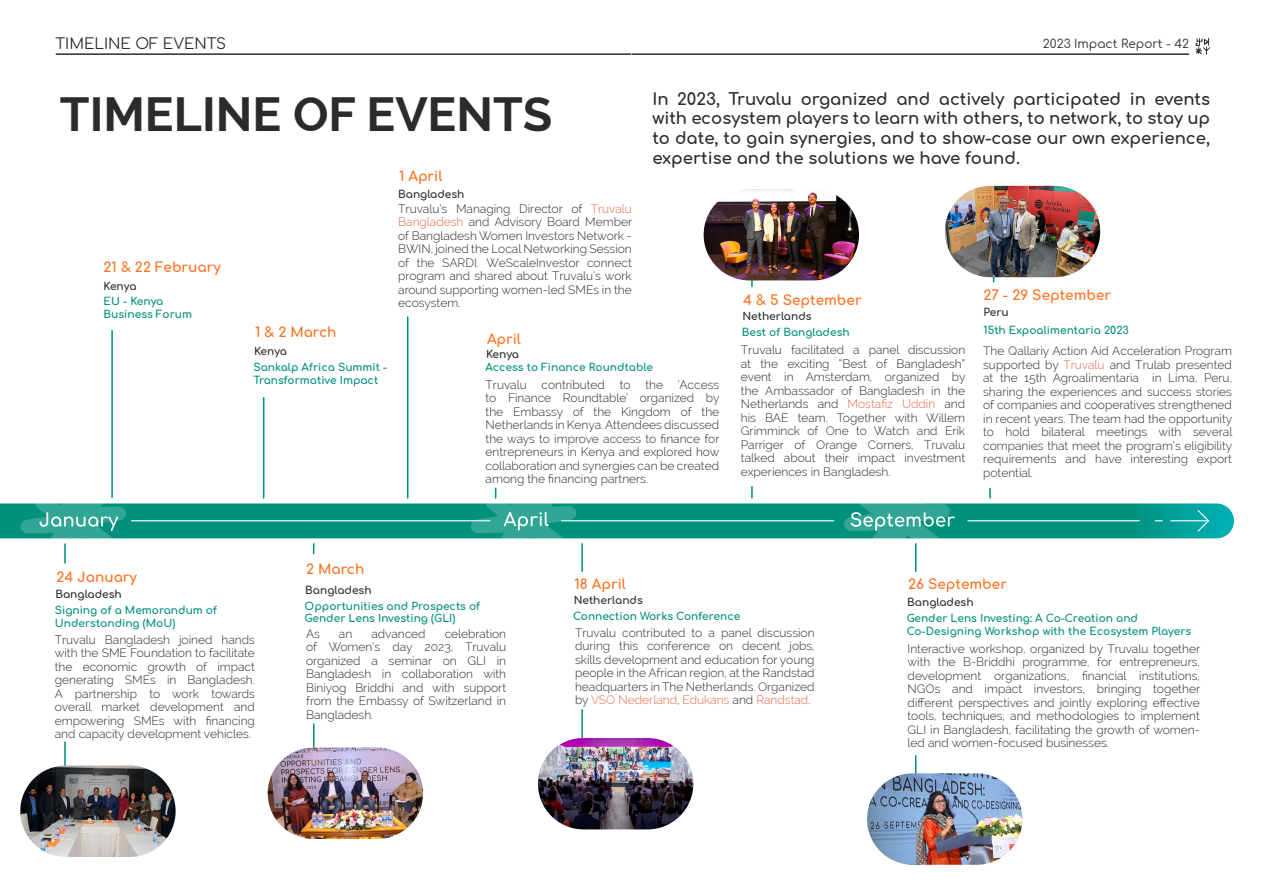
<style>
.page{position:relative;width:1263px;height:893px;background:#fff}
.page>*{position:absolute;margin:0;border:0;box-sizing:border-box;transform-origin:0 0}
.t1{font:700 48px "Raleway";color:#2b2b2b}
.t2{font:700 16.5px/19.8px "Comfortaa";color:#2b2b2b;text-align:justify}
.Chapter_title{font:15px "Comfortaa";color:#2b2b2b}
.t3{font:700 13.65px "Comfortaa";color:#ff7120}
.t4{font:300 12px/13.5px "Raleway";color:#2b2b2b;text-align:justify}
.t5{font:12px "Comfortaa";color:#2b2b2b}
.t6{font:700 10.65px/12.8px "Comfortaa";color:#00907c}
.t7{font:700 10.65px "Comfortaa";color:#2b2b2b}
.s1{color:#e56843}
</style>
<div class="page">
<hr style="left:64px;top:742px;width:2px;height:27px;background:#00907c">
<svg style="left:313px;top:724px;width:1px;height:23px"></svg>
<hr style="left:263px;top:398px;width:1px;height:100px;background:#00907c">
<hr style="left:407px;top:317px;width:1px;height:181px;background:#00907c">
<hr style="left:581px;top:710px;width:2px;height:28px;background:#00907c">
<svg style="left:915px;top:756px;width:1px;height:17px"></svg>
<svg style="left:751px;top:280px;width:2px;height:6px"></svg>
<svg style="left:0;top:463px;width:1234px;height:109px"></svg>
<hr style="left:111px;top:331px;width:2px;height:166px;background:#00907c">
<hr style="left:632px;top:53px;width:556px;height:2px;background:#2b2b2b">
<hr style="left:56px;top:53px;width:575px;height:2px;background:#2b2b2b">
<svg style="left:1196px;top:38px;width:14px;height:17px"></svg>
<img style="left:704px;top:189px;width:155px;height:91px;border-radius:46px">
<img style="left:945px;top:186px;width:155px;height:91px;border-radius:46px">
<img style="left:268px;top:747px;width:155px;height:92px;border-radius:46px">
<img style="left:20px;top:765px;width:156px;height:92px;border-radius:46px">
<img style="left:538px;top:738px;width:155px;height:91px;border-radius:46px">
<img style="left:867px;top:773px;width:155px;height:92px;border-radius:46px">
<p class="Chapter_title" style="left:55px;top:30px;width:172px">TIMELINE OF EVENTS</p>
<p class="t5" style="left:1043px;top:33px;width:148px">2023 Impact Report - 42</p>
<p class="t1" style="left:60px;top:86px;width:494px">TIMELINE OF EVENTS</p>
<p class="t2" style="left:652px;top:87px;width:559px">In 2023, Truvalu organized and actively participated in events with ecosystem players to learn with others, to network, to stay up to date, to gain synergies, and to show-case our own experience, expertise and the solutions we have found.</p>
<p class="t3" style="left:104px;top:255px;width:119px">21 &amp; 22 February</p>
<p class="t7" style="left:104px;top:277px;width:34px">Kenya</p>
<p class="t6" style="left:104px;top:294px;width:90px">EU - Kenya<br>Business Forum</p>
<p class="t3" style="left:255px;top:319px;width:83px">1 &amp; 2 March</p>
<p class="t7" style="left:254px;top:342px;width:34px">Kenya</p>
<p class="t6" style="left:253px;top:360px;width:135px">Sankalp Africa Summit -<br>Transformative Impact</p>
<p class="t3" style="left:399px;top:163px;width:45px">1 April</p>
<p class="t7" style="left:398px;top:184px;width:68px">Bangladesh</p>
<p class="t4" style="left:398px;top:202px;width:235px">Truvalu’s Managing Director of <span class="s1">Truvalu Bangladesh</span> and Advisory Board Member of Bangladesh Women Investors Network - BWIN, joined the Local Networking Session of the SARDI. WeScaleInvestor connect program and shared about Truvalu’s work around supporting women-led SMEs in the ecosystem.</p>
<p class="t3" style="left:487px;top:327px;width:36px">April</p>
<p class="t7" style="left:486px;top:345px;width:34px">Kenya</p>
<p class="t6" style="left:485px;top:360px;width:169px">Access to Finance Roundtable</p>
<p class="t4" style="left:486px;top:378px;width:235px">Truvalu contributed to the ‘Access to Finance Roundtable’ organized by the Embassy of the Kingdom of the Netherlands in Kenya. Attendees discussed the ways to improve access to finance for entrepreneurs in Kenya and explored how collaboration and synergies can be created among the financing partners.</p>
<p class="t3" style="left:743px;top:287px;width:120px">4 &amp; 5 September</p>
<p class="t7" style="left:742px;top:307px;width:71px">Netherlands</p>
<p class="t6" style="left:742px;top:325px;width:109px">Best of Bangladesh</p>
<p class="t3" style="left:983px;top:283px;width:129px">27 - 29 September</p>
<p class="t7" style="left:983px;top:302px;width:27px">Peru</p>
<p class="t6" style="left:983px;top:323px;width:147px">15th Expoalimentaria 2023</p>
<p class="t4" style="left:741px;top:343px;width:226px">Truvalu facilitated a panel discussion at the exciting “Best of Bangladesh” event in Amsterdam, organized by the Ambassador of Bangladesh in the Netherlands and <span class="s1">Mostafiz Uddin</span> and his BAE team. Together with Willem Grimminck of One to Watch and Erik Parriger of Orange Corners, Truvalu talked about their impact investment experiences in Bangladesh.</p>
<p class="t4" style="left:983px;top:344px;width:251px">The Qallariy Action Aid Acceleration Program supported by <span class="s1">Truvalu</span> and Trulab presented at the 15th Agroalimentaria in Lima, Peru, sharing the experiences and success stories of companies and cooperatives strengthened in recent years. The team had the opportunity to hold bilateral meetings with several companies that meet the program’s eligibility requirements and have interesting export potential.</p>
<p class="t3" style="left:56px;top:565px;width:82px">24 January</p>
<p class="t7" style="left:55px;top:584px;width:68px">Bangladesh</p>
<p class="t6" style="left:55px;top:602px;width:164px">Signing of a Memorandum of<br>Understanding (MoU)</p>
<p class="t4" style="left:55px;top:632px;width:202px">Truvalu Bangladesh joined hands with the SME Foundation to facilitate the economic growth of impact generating SMEs in Bangladesh.<br>A partnership to work towards overall market development and empowering SMEs with financing and capacity development vehicles.</p>
<p class="t3" style="left:306px;top:556px;width:60px">2 March</p>
<p class="t7" style="left:305px;top:580px;width:68px">Bangladesh</p>
<p class="t6" style="left:305px;top:598px;width:177px">Opportunities and Prospects of<br>Gender Lens Investing (GLI)</p>
<p class="t4" style="left:306px;top:627px;width:15px">As</p>
<p class="t4" style="left:339px;top:627px;width:15px">an</p>
<p class="t4" style="left:371px;top:627px;width:56px">advanced</p>
<p class="t4" style="left:306px;top:627px;width:202px;text-indent:139px">celebration of Women’s day 2023, Truvalu organized a seminar on GLI in Bangladesh in collaboration with Biniyog Briddhi and with support from the Embassy of Switzerland in Bangladesh.</p>
<p class="t3" style="left:574px;top:571px;width:53px">18 April</p>
<p class="t7" style="left:574px;top:591px;width:71px">Netherlands</p>
<p class="t6" style="left:573px;top:609px;width:169px">Connection Works Conference</p>
<p class="t4" style="left:575px;top:625px;width:241px">Truvalu contributed to a panel discussion during this conference on decent jobs, skills development and education for young people in the African region, at the Randstad headquarters in The Netherlands. Organized by <span class="s1">VSO Nederland</span>, <span class="s1">Edukans</span> and <span class="s1">Randstad</span>.</p>
<p class="t3" style="left:908px;top:571px;width:100px">26 September</p>
<p class="t7" style="left:907px;top:592px;width:68px">Bangladesh</p>
<p class="t6" style="left:907px;top:610px;width:286px">Gender Lens Investing: A Co-Creation and<br>Co-Designing Workshop with the Ecosystem Players</p>
<p class="t4" style="left:908px;top:642px;width:294px">Interactive workshop, organized by Truvalu together with the B-Briddhi programme, for entrepreneurs, development organizations, financial institutions, NGOs and impact investors, bringing together different perspectives and jointly exploring effective tools, techniques, and methodologies to implement GLI in Bangladesh, facilitating the growth of women&shy;led and women-focused businesses.</p>
</div>
